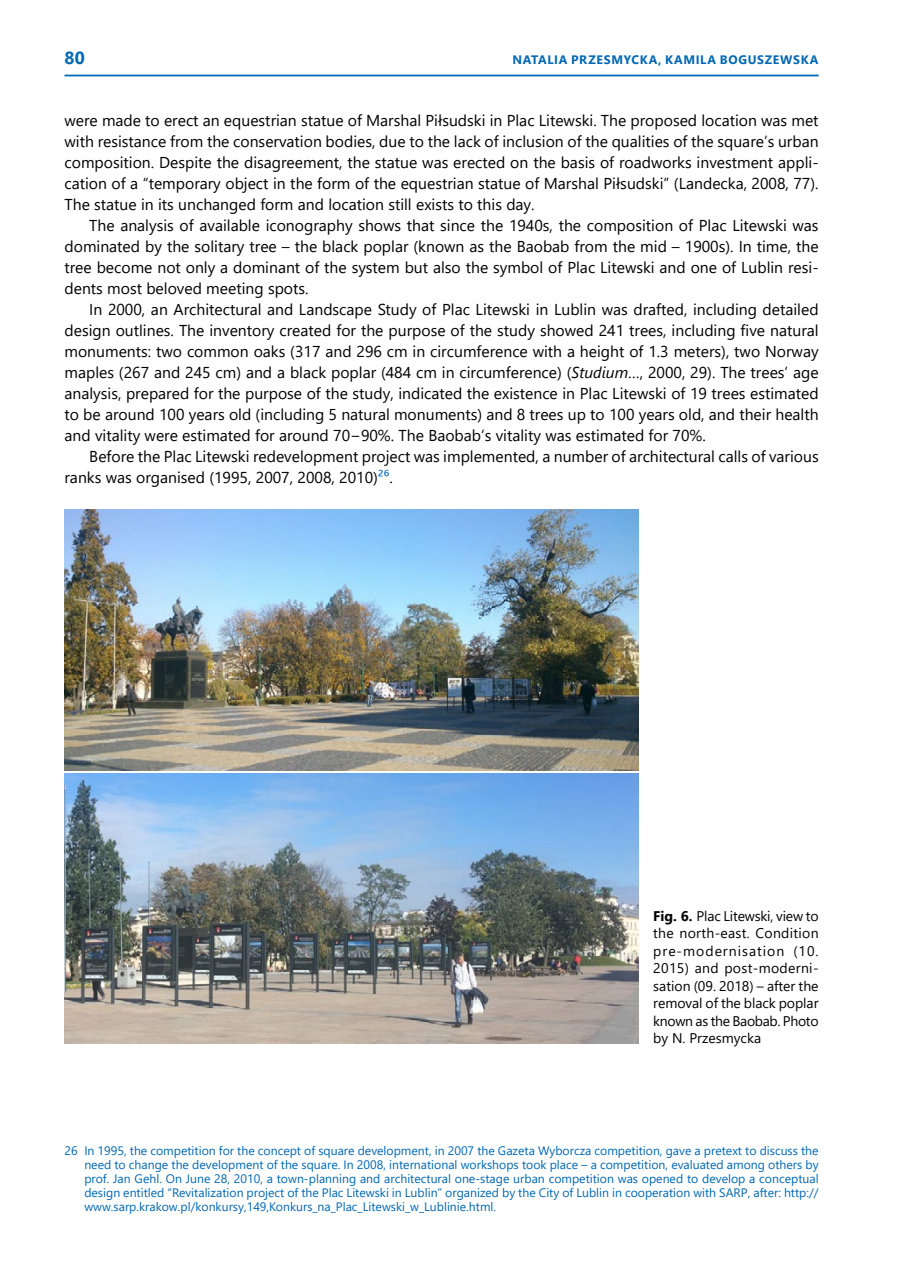
<style>
.page{position:relative;width:903px;height:1275px;background:#fff}
.page>*{position:absolute;margin:0;border:0;box-sizing:border-box;transform-origin:0 0}
.t1{font:700 17.5px "Segoe UI";color:#0068b4}
.t2{font:15.75px/21px "Segoe UI";color:#000;text-align:justify}
.t3{font:14px/17.5px "Segoe UI";letter-spacing:-.005em;color:#000;text-align:justify}
.t4{font:12.25px/14px "Segoe UI";color:#0068b4;text-align:justify}
.t5{font:700 12.25px "Segoe UI";letter-spacing:.055em;color:#0068b4}
.s1{font-style:italic}
.s2{color:#0068b4}
.s3{font-weight:700}
</style>
<div class="page">
<hr style="left:64px;top:75px;width:755px;height:1px;background:#0068b4">
<img style="left:64px;top:510px;width:574px;height:261px">
<img style="left:64px;top:774px;width:574px;height:269px">
<p class="t1" style="left:64px;top:42px;width:22px">80</p>
<p class="t5" style="left:512px;top:49px;width:298px">NATALIA PRZESMYCKA, KAMILA BOGUSZEWSKA</p>
<p class="t2" style="left:64px;top:109px;width:756px">were made to erect an equestrian statue of Marshal Piłsudski in Plac Litewski. The proposed location was met with resistance from the conservation bodies, due to the lack of inclusion of the qualities of the square’s urban composition. Despite the disagreement, the statue was erected on the basis of roadworks investment appli&shy;cation of a “temporary object in the form of the equestrian statue of Marshal Piłsudski” (Landecka, 2008, 77).<br>The statue in its unchanged form and location still exists to this day.</p>
<p class="t2" style="left:64px;top:214px;width:756px;text-indent:25px">The analysis of available iconography shows that since the 1940s, the composition of Plac Litewski was dominated by the solitary tree – the black poplar (known as the Baobab from the mid – 1900s). In time, the tree become not only a dominant of the system but also the symbol of Plac Litewski and one of Lublin resi&shy;dents most beloved meeting spots.</p>
<p class="t2" style="left:64px;top:298px;width:756px;text-indent:25px">In 2000, an Architectural and Landscape Study of Plac Litewski in Lublin was drafted, including detailed design outlines. The inventory created for the purpose of the study showed 241 trees, including five natural monuments: two common oaks (317 and 296 cm in circumference with a height of 1.3 meters), two Norway maples (267 and 245 cm) and a black poplar (484 cm in circumference) (<span class="s1">Studium</span>…, 2000, 29). The trees’ age analysis, prepared for the purpose of the study, indicated the existence in Plac Litewski of 19 trees estimated to be around 100 years old (including 5 natural monuments) and 8 trees up to 100 years old, and their health and vitality were estimated for around 70−90%. The Baobab’s vitality was estimated for 70%.</p>
<p class="t2" style="left:64px;top:445px;width:756px;text-indent:25px">Before the Plac Litewski redevelopment project was implemented, a number of architectural calls of various ranks was organised (1995, 2007, 2008, 2010)<span class="s2">26</span>.</p>
<p class="t3" style="left:653px;top:906px;width:167px"><span class="s3">FIG. 6.</span> Plac Litewski, view to the north-east. Condition pre-modernisation (10.<br>2015) and post-moderni&shy;sation (09. 2018) – after the removal of the black poplar known as the Baobab. Photo by N. Przesmycka</p>
<p class="t4" style="left:84px;top:1142px;width:736px;text-indent:-20px">26 In 1995, the competition for the concept of square development, in 2007 the Gazeta Wyborcza competition, gave a pretext to discuss the need to change the development of the square. In 2008, international workshops took place – a competition, evaluated among others by prof. Jan Gehl. On June 28, 2010, a town-planning and architectural one-stage urban competition was opened to develop a conceptual design entitled “Revitalization project of the Plac Litewski in Lublin” organized by the City of Lublin in cooperation with SARP, after: http:// www.sarp.krakow.pl/konkursy,149,Konkurs_na_Plac_Litewski_w_Lublinie.html.</p>
</div>
